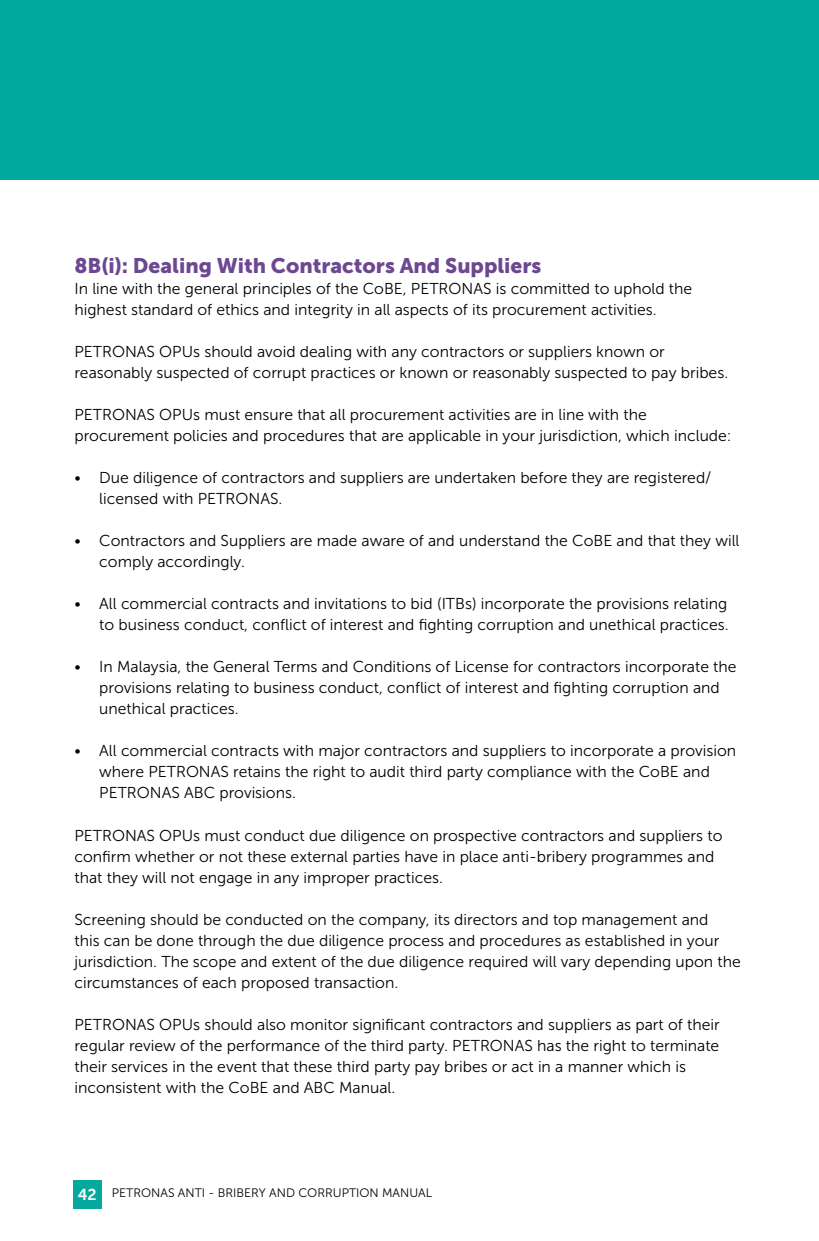
<style>
.page{position:relative;width:819px;height:1241px;background:#fff}
.page>*{position:absolute;margin:0;border:0;box-sizing:border-box;transform-origin:0 0}
.t1{font:21px "Museo Sans 900";color:#6d4891}
.t2{font:15.75px/21px "Museo Sans 300";color:#000}
.t3{font:12.25px "Museo Sans 300";color:#000}
.s1{font-family:"Museo Sans 700";font-size:15.75px;color:#fff}
</style>
<div class="page">
<div style="left:0;top:0;width:819px;height:180px;background:#00a99d"></div>
<div style="left:73px;top:1179px;width:28px;height:28px;background:#03a99d"></div>
<h1 class="t1" style="left:74px;top:254px;width:468px">8B(i): Dealing With Contractors And Suppliers</h1>
<p class="t2" style="left:74px;top:278px;width:619px">In line with the general principles of the CoBE, PETRONAS is committed to uphold the highest standard of ethics and integrity in all aspects of its procurement activities.</p>
<p class="t2" style="left:74px;top:341px;width:655px">PETRONAS OPUs should avoid dealing with any contractors or suppliers known or reasonably suspected of corrupt practices or known or reasonably suspected to pay bribes.</p>
<p class="t2" style="left:74px;top:404px;width:658px">PETRONAS OPUs must ensure that all procurement activities are in line with the procurement policies and procedures that are applicable in your jurisdiction, which include:</p>
<p class="t2" style="left:99px;top:467px;width:613px;text-indent:-25px">• Due diligence of contractors and suppliers are undertaken before they are registered/ licensed with PETRONAS.</p>
<p class="t2" style="left:99px;top:530px;width:641px;text-indent:-25px">• Contractors and Suppliers are made aware of and understand the CoBE and that they will comply accordingly.</p>
<p class="t2" style="left:74px;top:593px;width:655px;text-align:right">• All commercial contracts and invitations to bid (ITBs) incorporate the provisions relating to business conduct, conflict of interest and fighting corruption and unethical practices.</p>
<p class="t2" style="left:99px;top:656px;width:639px;text-indent:-25px">• In Malaysia, the General Terms and Conditions of License for contractors incorporate the provisions relating to business conduct, conflict of interest and fighting corruption and unethical practices.</p>
<p class="t2" style="left:99px;top:740px;width:638px;text-indent:-25px">• All commercial contracts with major contractors and suppliers to incorporate a provision where PETRONAS retains the right to audit third party compliance with the CoBE and<br>PETRONAS ABC provisions.</p>
<p class="t2" style="left:74px;top:824px;width:649px">PETRONAS OPUs must conduct due diligence on prospective contractors and suppliers to confirm whether or not these external parties have in place anti-bribery programmes and that they will not engage in any improper practices.</p>
<p class="t2" style="left:74px;top:908px;width:667px">Screening should be conducted on the company, its directors and top management and<br>this can be done through the due diligence process and procedures as established in your jurisdiction. The scope and extent of the due diligence required will vary depending upon the circumstances of each proposed transaction.</p>
<p class="t2" style="left:74px;top:1013px;width:646px">PETRONAS OPUs should also monitor significant contractors and suppliers as part of their regular review of the performance of the third party. PETRONAS has the right to terminate their services in the event that these third party pay bribes or act in a manner which is inconsistent with the CoBE and ABC Manual.</p>
<p class="t3" style="left:78px;top:1185px;width:356px"><span class="s1">42</span> PETRONAS ANTI - BRIBERY AND CORRUPTION MANUAL</p>
</div>
